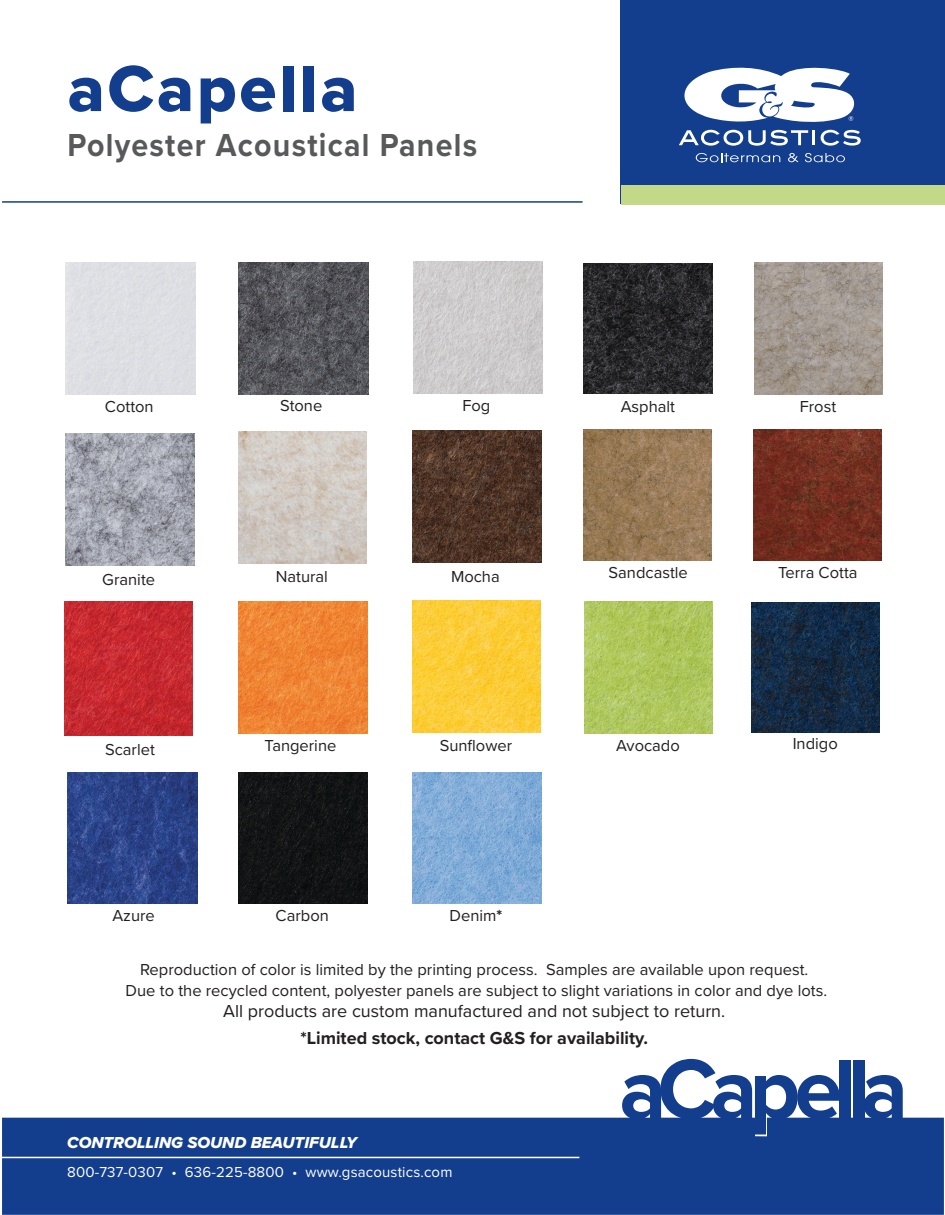
<style>
.page{position:relative;width:945px;height:1215px;background:#fff}
.page>*{position:absolute;margin:0;border:0;box-sizing:border-box;transform-origin:0 0}
.t1{font:67.5px "Proxima Nova Extrabld";letter-spacing:.04em;color:#133e8d}
.t2{font:700 33px "Proxima Nova";letter-spacing:.04em;color:#58595b;scale:.92 1}
.Core{font:18px "Proxima Nova";color:#231f20}
.Core-2{font:700 18px "Proxima Nova";color:#231f20}
.Core-3{font:16.5px/21px "Proxima Nova";color:#231f20;text-align:center}
.t3{font:16.5px "Proxima Nova Extrabld It";color:#fff}
.t4{font:15px "Proxima Nova";letter-spacing:.01em;color:#fff}
.s1{font-weight:700}
</style>
<div class="page">
<div style="left:2px;top:1118px;width:942px;height:97px;background:#133e8d"></div>
<div style="left:621px;top:0;width:324px;height:203px;background:#133e8d"></div>
<svg style="left:696px;top:153px;width:84px;height:9px"></svg>
<svg style="left:788px;top:153px;width:10px;height:9px"></svg>
<svg style="left:805px;top:153px;width:40px;height:9px"></svg>
<svg style="left:679px;top:130px;width:129px;height:16px"></svg>
<hr style="left:812px;top:130px;width:3px;height:15px;background:#fff">
<svg style="left:821px;top:130px;width:40px;height:16px"></svg>
<svg style="left:684px;top:68px;width:171px;height:54px"></svg>
<hr style="left:0;top:1157px;width:579px;height:1px;background:#fff">
<svg style="left:622px;top:1059px;width:218px;height:76px"></svg>
<div style="left:839px;top:1060px;width:11px;height:58px;background:#133e8d"></div>
<div style="left:853px;top:1060px;width:11px;height:58px;background:#133e8d"></div>
<svg style="left:864px;top:1075px;width:39px;height:44px"></svg>
<div style="left:621px;top:185px;width:324px;height:20px;background:#c3d987"></div>
<img style="left:238px;top:602px;width:130px;height:132px">
<img style="left:65px;top:602px;width:128px;height:133px">
<img style="left:412px;top:430px;width:130px;height:133px">
<img style="left:239px;top:263px;width:129px;height:132px">
<img style="left:65px;top:433px;width:129px;height:133px">
<img style="left:584px;top:264px;width:129px;height:129px">
<img style="left:413px;top:262px;width:130px;height:131px">
<hr style="left:2px;top:201px;width:581px;height:2px;background:#133e8d">
<img style="left:752px;top:602px;width:127px;height:130px">
<img style="left:67px;top:772px;width:130px;height:132px">
<img style="left:412px;top:773px;width:130px;height:131px">
<img style="left:584px;top:602px;width:128px;height:131px">
<img style="left:412px;top:600px;width:128px;height:133px">
<img style="left:239px;top:432px;width:128px;height:132px">
<img style="left:755px;top:263px;width:128px;height:131px">
<img style="left:583px;top:429px;width:129px;height:132px">
<img style="left:239px;top:772px;width:128px;height:132px">
<img style="left:753px;top:429px;width:128px;height:131px">
<p class="t1" style="left:68px;top:38px;width:291px">aCapella</p>
<p class="t2" style="left:68px;top:120px;width:447px">Polyester Acoustical Panels</p>
<p class="Core-3" style="left:105px;top:396px;width:50px">Cotton</p>
<p class="Core-3" style="left:280px;top:394px;width:44px">Stone</p>
<p class="Core-3" style="left:462px;top:394px;width:29px">Fog</p>
<p class="Core-3" style="left:621px;top:395px;width:56px">Asphalt</p>
<p class="Core-3" style="left:102px;top:568px;width:54px">Granite</p>
<p class="Core-3" style="left:276px;top:565px;width:54px">Natural</p>
<p class="Core-3" style="left:451px;top:565px;width:50px">Mocha</p>
<p class="Core-3" style="left:609px;top:561px;width:81px">Sandcastle</p>
<p class="Core-3" style="left:105px;top:738px;width:51px">Scarlet</p>
<p class="Core-3" style="left:265px;top:734px;width:73px">Tangerine</p>
<p class="Core-3" style="left:440px;top:734px;width:74px">Sunflower</p>
<p class="Core-3" style="left:616px;top:734px;width:65px">Avocado</p>
<p class="Core-3" style="left:112px;top:904px;width:44px">Azure</p>
<p class="Core-3" style="left:450px;top:904px;width:54px">Denim<span class="s1">*</span></p>
<p class="Core-3" style="left:276px;top:904px;width:55px">Carbon</p>
<p class="Core-3" style="left:800px;top:395px;width:38px">Frost</p>
<p class="Core-3" style="left:778px;top:561px;width:81px">Terra Cotta</p>
<p class="Core-3" style="left:793px;top:732px;width:47px">Indigo</p>
<p class="Core-3" style="left:126px;top:958px;width:703px">Reproduction of color is limited by the printing process. Samples are available upon request.<br>Due to the recycled content, polyester panels are subject to slight variations in color and dye lots.</p>
<p class="Core" style="left:223px;top:997px;width:504px">All products are custom manufactured and not subject to return.</p>
<p class="Core-2" style="left:300px;top:1025px;width:349px">*Limited stock, contact G&amp;S for availability.</p>
<p class="t3" style="left:67px;top:1130px;width:291px">CONTROLLING SOUND BEAUTIFULLY</p>
<p class="t4" style="left:67px;top:1161px;width:387px">800-737-0307 • 636-225-8800 • www.gsacoustics.com</p>
</div>
